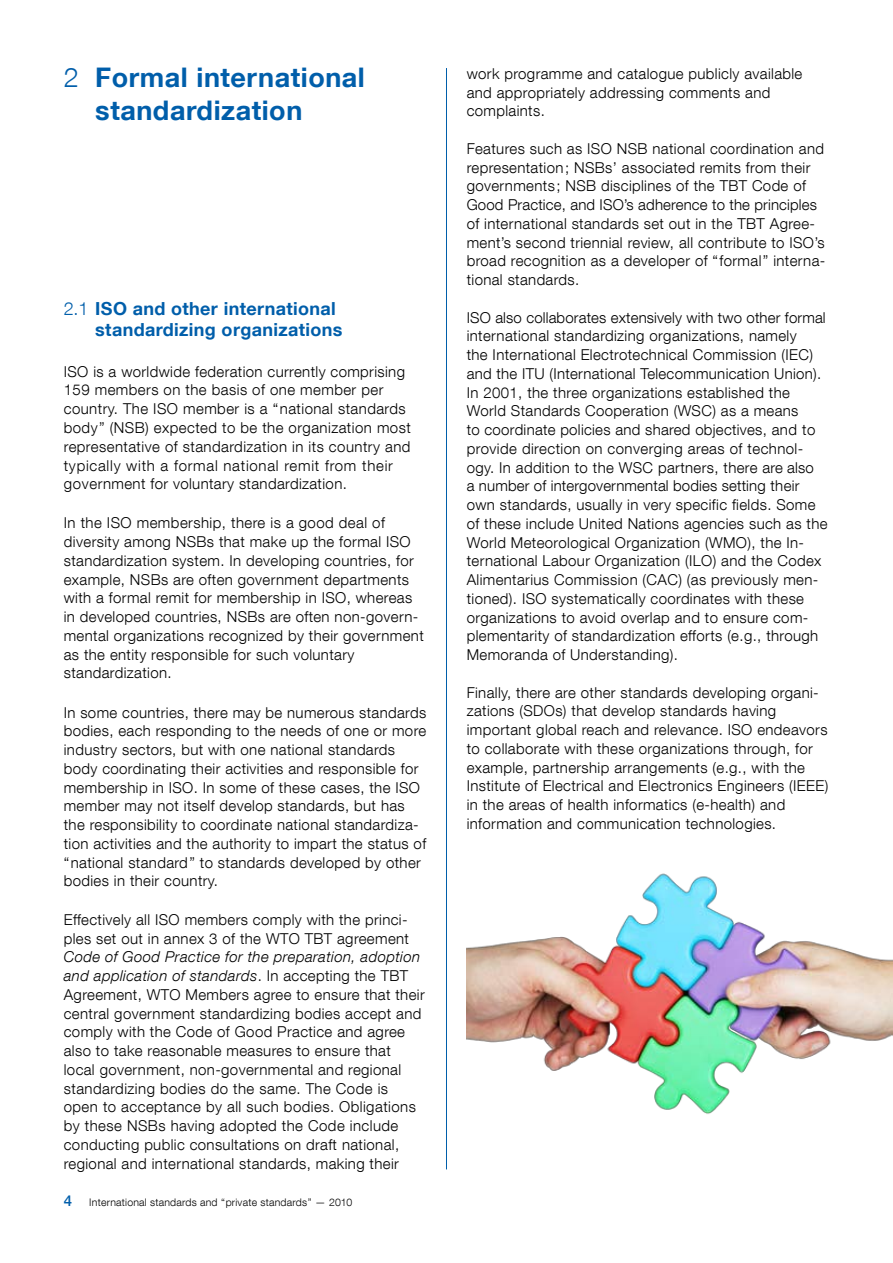
<style>
.page{position:relative;width:893px;height:1263px;background:#fff}
.page>*{position:absolute;margin:0;border:0;box-sizing:border-box;transform-origin:0 0}
.t1{font:700 27px/32.4px "Helvetica Neue LT Com";letter-spacing:.02em;color:#005eaa}
.t2{font:700 18px/21.6px "Helvetica Neue LT Com";letter-spacing:.02em;color:#005eaa}
.t3{font:300 15px/18.8px "Helvetica Neue LT Com";letter-spacing:.025em;color:#000}
.t4{font:300 10.5px "Helvetica Neue LT Com";letter-spacing:.02em;color:#000}
.s1{font-weight:300}
.s2{font-style:italic}
.s3{font-weight:500;font-size:15px;color:#005eaa}
</style>
<div class="page">
<hr style="left:446px;top:68px;width:1px;height:1101px;background:#005eaa">
<img style="left:467px;top:873px;width:426px;height:241px">
<h1 class="t1" style="left:95px;top:61px;width:271px;text-indent:-32px"><span class="s1">2</span> Formal international standardization</h1>
<p class="t3" style="left:467px;top:64px;width:337px">work programme and catalogue publicly available and appropriately addressing comments and complaints.</p>
<p class="t3" style="left:467px;top:139px;width:360px">Features such as ISO NSB national coordination and representation; NSBs’ associated remits from their governments; NSB disciplines of the TBT Code of Good Practice, and ISO’s adherence to the principles of international standards set out in the TBT Agree&shy;ment’s second triennial review, all contribute to ISO’s broad recognition as a developer of “formal” interna&shy;tional standards.</p>
<p class="t3" style="left:467px;top:307px;width:362px">ISO also collaborates extensively with two other formal international standardizing organizations, namely<br>the International Electrotechnical Commission (IEC) and the ITU (International Telecommunication Union).<br>In 2001, the three organizations established the World Standards Cooperation (WSC) as a means<br>to coordinate policies and shared objectives, and to provide direction on converging areas of technol&shy;ogy. In addition to the WSC partners, there are also<br>a number of intergovernmental bodies setting their own standards, usually in very specific fields. Some of these include United Nations agencies such as the World Meteorological Organization (WMO), the In&shy;ternational Labour Organization (ILO) and the Codex Alimentarius Commission (CAC) (as previously men&shy;tioned). ISO systematically coordinates with these organizations to avoid overlap and to ensure com&shy;plementarity of standardization efforts (e.g., through Memoranda of Understanding).</p>
<p class="t3" style="left:467px;top:682px;width:363px">Finally, there are other standards developing organi&shy;zations (SDOs) that develop standards having important global reach and relevance. ISO endeavors to collaborate with these organizations through, for example, partnership arrangements (e.g., with the Institute of Electrical and Electronics Engineers (IEEE) in the areas of health informatics (e-health) and information and communication technologies.</p>
<p class="t2" style="left:95px;top:297px;width:249px;text-indent:-32px"><span class="s1">2.1</span> ISO and other international standardizing organizations</p>
<p class="t3" style="left:64px;top:362px;width:349px">ISO is a worldwide federation currently comprising 159 members on the basis of one member per country. The ISO member is a “national standards body” (NSB) expected to be the organization most representative of standardization in its country and typically with a formal national remit from their government for voluntary standardization.</p>
<p class="t3" style="left:64px;top:513px;width:361px">In the ISO membership, there is a good deal of diversity among NSBs that make up the formal ISO standardization system. In developing countries, for example, NSBs are often government departments with a formal remit for membership in ISO, whereas in developed countries, NSBs are often non-govern&shy;mental organizations recognized by their government as the entity responsible for such voluntary standardization.</p>
<p class="t3" style="left:64px;top:703px;width:364px">In some countries, there may be numerous standards bodies, each responding to the needs of one or more industry sectors, but with one national standards body coordinating their activities and responsible for membership in ISO. In some of these cases, the ISO member may not itself develop standards, but has the responsibility to coordinate national standardiza&shy;tion activities and the authority to impart the status of “national standard” to standards developed by other bodies in their country.</p>
<p class="t3" style="left:64px;top:910px;width:347px">Effectively all ISO members comply with the princi&shy;ples set out in annex 3 of the WTO TBT agreement</p>
<p class="t3" style="left:64px;top:947px;width:362px"><span class="s2">Code of Good Practice for the preparation, adoption and application of standards</span>. In accepting the TBT Agreement, WTO Members agree to ensure that their central government standardizing bodies accept and comply with the Code of Good Practice and agree also to take reasonable measures to ensure that local government, non-governmental and regional standardizing bodies do the same. The Code is open to acceptance by all such bodies. Obligations by these NSBs having adopted the Code include conducting public consultations on draft national, regional and international standards, making their</p>
<p class="t4" style="left:64px;top:1195px;width:290px"><span class="s3">4</span> International standards and “private standards” — 2010</p>
</div>
